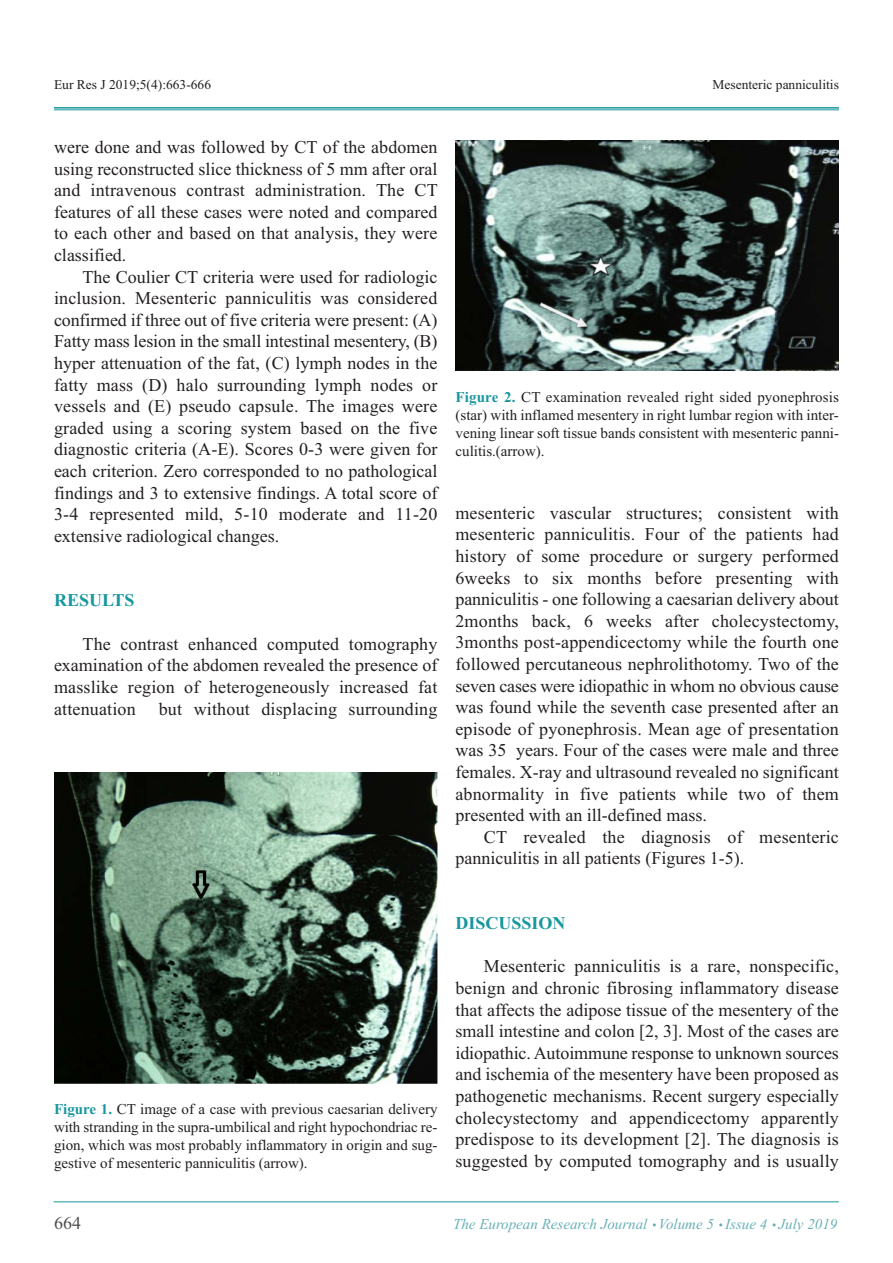
<style>
.page{position:relative;width:893px;height:1263px;background:#fff}
.page>*{position:absolute;margin:0;border:0;box-sizing:border-box;transform-origin:0 0}
.t1{font:18px/21.6px "Times New Roman";letter-spacing:.01em;color:#231f20;text-align:justify}
.t2{font:700 18px "Times New Roman";color:#18979e}
.t3{font:18px "Times New Roman";color:#4d4d4d}
.t4{font:15px/18px "Times New Roman";color:#231f20;text-align:justify}
.t5{font:italic 15px "Times New Roman";color:#67afb5}
.t6{font:13.5px "Times New Roman";color:#231f20}
.s1{font-weight:700;color:#18979e}
</style>
<div class="page">
<hr style="left:54px;top:1201px;width:785px;height:1px;background:#18979e">
<hr style="left:54px;top:107px;width:785px;height:2px;background:#18979e">
<hr style="left:54px;top:110px;width:785px;height:1px;background:#18979e">
<img style="left:54px;top:773px;width:383px;height:310px">
<img style="left:455px;top:140px;width:383px;height:230px">
<p class="t6" style="left:54px;top:77px;width:159px">Eur Res J 2019;5(4):663-666</p>
<p class="t6" style="left:712px;top:77px;width:128px">Mesenteric panniculitis</p>
<p class="t1" style="left:54px;top:136px;width:385px">were done and was followed by CT of the abdomen using reconstructed slice thickness of 5 mm after oral and intravenous contrast administration. The CT features of all these cases were noted and compared to each other and based on that analysis, they were classified.</p>
<p class="t1" style="left:54px;top:265px;width:385px;text-indent:28px">The Coulier CT criteria were used for radiologic inclusion. Mesenteric panniculitis was considered confirmed if three out of five criteria were present: (A)<br>Fatty mass lesion in the small intestinal mesentery, (B) hyper attenuation of the fat, (C) lymph nodes in the fatty mass (D) halo surrounding lymph nodes or vessels and (E) pseudo capsule. The images were graded using a scoring system based on the five diagnostic criteria (A-E). Scores 0-3 were given for each criterion. Zero corresponded to no pathological findings and 3 to extensive findings. A total score of 3-4 represented mild, 5-10 moderate and 11-20 extensive radiological changes.</p>
<p class="t2" style="left:54px;top:589px;width:82px">RESULTS</p>
<p class="t1" style="left:54px;top:633px;width:385px;text-indent:28px">The contrast enhanced computed tomography examination of the abdomen revealed the presence of masslike region of heterogeneously increased fat attenuation</p>
<p class="t1" style="left:159px;top:697px;width:280px">but without displacing surrounding</p>
<p class="t4" style="left:455px;top:388px;width:385px"><span class="s1">Figure 2.</span> CT examination revealed right sided pyonephrosis (star) with inflamed mesentery in right lumbar region with inter&shy;vening linear soft tissue bands consistent with mesenteric panni&shy;culitis.(arrow).</p>
<p class="t1" style="left:455px;top:502px;width:385px">mesenteric vascular structures; consistent with mesenteric panniculitis. Four of the patients had history of some procedure or surgery performed 6weeks to six months before presenting with panniculitis - one following a caesarian delivery about 2months back, 6 weeks after cholecystectomy, 3months post-appendicectomy while the fourth one followed percutaneous nephrolithotomy. Two of the seven cases were idiopathic in whom no obvious cause was found while the seventh case presented after an episode of pyonephrosis. Mean age of presentation was 35 years. Four of the cases were male and three females. X-ray and ultrasound revealed no significant abnormality in five patients while two of them presented with an ill-defined mass.</p>
<p class="t1" style="left:455px;top:826px;width:385px;text-indent:28px">CT revealed the diagnosis of mesenteric panniculitis in all patients (Figures 1-5).</p>
<p class="t4" style="left:54px;top:1100px;width:385px"><span class="s1">Figure 1.</span> CT image of a case with previous caesarian delivery with stranding in the supra-umbilical and right hypochondriac re&shy;gion, which was most probably inflammatory in origin and sug&shy;gestive of mesenteric panniculitis (arrow).</p>
<p class="t2" style="left:455px;top:912px;width:112px">DISCUSSION</p>
<p class="t1" style="left:455px;top:955px;width:385px;text-indent:28px">Mesenteric panniculitis is a rare, nonspecific, benign and chronic fibrosing inflammatory disease that affects the adipose tissue of the mesentery of the small intestine and colon [2, 3]. Most of the cases are idiopathic. Autoimmune response to unknown sources and ischemia of the mesentery have been proposed as pathogenetic mechanisms. Recent surgery especially cholecystectomy and appendicectomy apparently predispose to its development [2]. The diagnosis is suggested by computed tomography and is usually</p>
<p class="t3" style="left:54px;top:1212px;width:28px">664</p>
<p class="t5" style="left:453px;top:1215px;width:386px">The European Research Journal Volume 5 Issue 4 July 2019</p>
</div>
